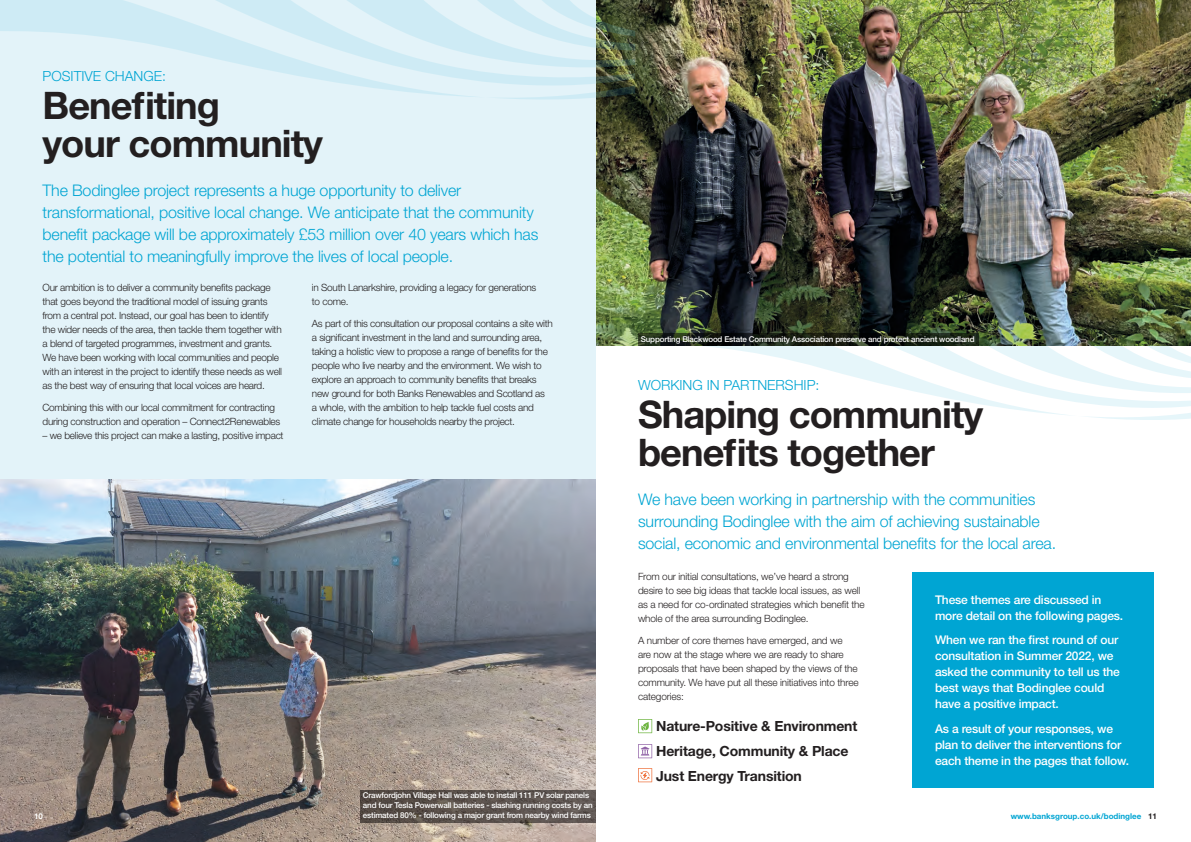
<style>
.page{position:relative;width:1191px;height:842px;background:#fff}
.page>*{position:absolute;margin:0;border:0;box-sizing:border-box;transform-origin:0 0}
.t1{font:700 38px/38px "Helvetica Neue LT Std";letter-spacing:-.025em;color:#231f20}
.t2{font:300 16px/22px "Helvetica Neue LT Std";letter-spacing:-.01em;color:#00a5d3}
.t3{font:700 14px/24.8px "Helvetica Neue LT Std";letter-spacing:-.01em;color:#231f20}
.t4{font:300 14px "Helvetica Neue LT Std";color:#00a5d3}
.t5{font:500 12px/16px "Helvetica Neue LT Std";letter-spacing:-.015em;color:#fff}
.t6{font:300 10px/14px "Helvetica Neue LT Std";letter-spacing:-.025em;color:#231f20}
.t7{font:500 8px/10px "Helvetica Neue LT Std";letter-spacing:-.02em;color:#fff}
.t8{font:700 8px "Helvetica Neue LT Std";color:#00a5d3}
.t9{font:700 8px "Helvetica Neue LT Std";color:#fff}
.s1{color:#231f20}
</style>
<div class="page">
<svg style="left:706px;top:346px;width:485px;height:74px"></svg>
<img style="left:595px;top:0;width:596px;height:346px">
<div style="left:0;top:0;width:595px;height:842px;background:#e3f3f9"></div>
<svg style="left:0;top:0;width:635px;height:102px"></svg>
<img style="left:0;top:479px;width:595px;height:363px">
<div style="left:912px;top:573px;width:241px;height:215px;background:#00a5d3"></div>
<svg style="left:360px;top:790px;width:235px;height:32px;fill:#59504b"></svg>
<svg style="left:638px;top:333px;width:340px;height:13px"></svg>
<svg style="left:638px;top:768px;width:14px;height:14px"></svg>
<svg style="left:638px;top:719px;width:14px;height:14px"></svg>
<svg style="left:638px;top:744px;width:14px;height:14px"></svg>
<h3 class="t4" style="left:43px;top:67px;width:125px">POSITIVE CHANGE:</h3>
<h1 class="t1" style="left:43px;top:85px;width:282px">Benefiting<br>your community</h1>
<p class="t2" style="left:43px;top:179px;width:497px">The Bodinglee project represents a huge opportunity to deliver transformational, positive local change. We anticipate that the community benefit package will be approximately £53 million over 40 years which has the potential to meaningfully improve the lives of local people.</p>
<p class="t6" style="left:43px;top:280px;width:241px">Our ambition is to deliver a community benefits package that goes beyond the traditional model of issuing grants from a central pot. Instead, our goal has been to identify the wider needs of the area, then tackle them together with a blend of targeted programmes, investment and grants.<br>We have been working with local communities and people with an interest in the project to identify these needs as well as the best way of ensuring that local voices are heard.</p>
<p class="t6" style="left:43px;top:400px;width:239px">Combining this with our local commitment for contracting during construction and operation – Connect2Renewables</p>
<p class="t6" style="left:43px;top:428px;width:242px">– we believe this project can make a lasting, positive impact</p>
<p class="t6" style="left:312px;top:280px;width:226px">in South Lanarkshire, providing a legacy for generations to come.</p>
<p class="t6" style="left:312px;top:316px;width:242px">As part of this consultation our proposal contains a site with a significant investment in the land and surrounding area, taking a holistic view to propose a range of benefits for the people who live nearby and the environment. We wish to explore an approach to community benefits that breaks new ground for both Banks Renewables and Scotland as<br>a whole, with the ambition to help tackle fuel costs and climate change for households nearby the project.</p>
<p class="t7" style="left:641px;top:334px;width:335px">Supporting Blackwood Estate Community Association preserve and protect ancient woodland</p>
<h3 class="t4" style="left:638px;top:376px;width:183px">WORKING IN PARTNERSHIP:</h3>
<h1 class="t1" style="left:638px;top:394px;width:347px">Shaping community benefits together</h1>
<h2 class="t2" style="left:638px;top:488px;width:419px">We have been working in partnership with the communities surrounding Bodinglee with the aim of achieving sustainable social, economic and environmental benefits for the local area.</h2>
<p class="t6" style="left:638px;top:569px;width:228px">From our initial consultations, we’ve heard a strong desire to see big ideas that tackle local issues, as well as a need for co-ordinated strategies which benefit the whole of the area surrounding Bodinglee.</p>
<p class="t6" style="left:638px;top:633px;width:222px">A number of core themes have emerged, and we<br>are now at the stage where we are ready to share proposals that have been shaped by the views of the community. We have put all these initiatives into three categories:</p>
<h3 class="t3" style="left:656px;top:713px;width:203px">Nature-Positive &amp; Environment<br>Heritage, Community &amp; Place<br>Just Energy Transition</h3>
<p class="t5" style="left:935px;top:591px;width:190px">These themes are discussed in more detail on the following pages.</p>
<p class="t5" style="left:935px;top:632px;width:186px">When we ran the first round of our consultation in Summer 2022, we asked the community to tell us the best ways that Bodinglee could have a positive impact.</p>
<p class="t5" style="left:935px;top:720px;width:196px">As a result of your responses, we plan to deliver the interventions for each theme in the pages that follow.</p>
<p class="t7" style="left:363px;top:790px;width:231px">Crawfordjohn Village Hall was able to install 111 PV solar panels and four Tesla Powerwall batteries - slashing running costs by an estimated 80% - following a major grant from nearby wind farms</p>
<p class="t9" style="left:34px;top:811px;width:10px">10</p>
<p class="t8" style="left:1010px;top:811px;width:148px">www.banksgroup.co.uk/bodinglee <span class="s1">11</span></p>
</div>
